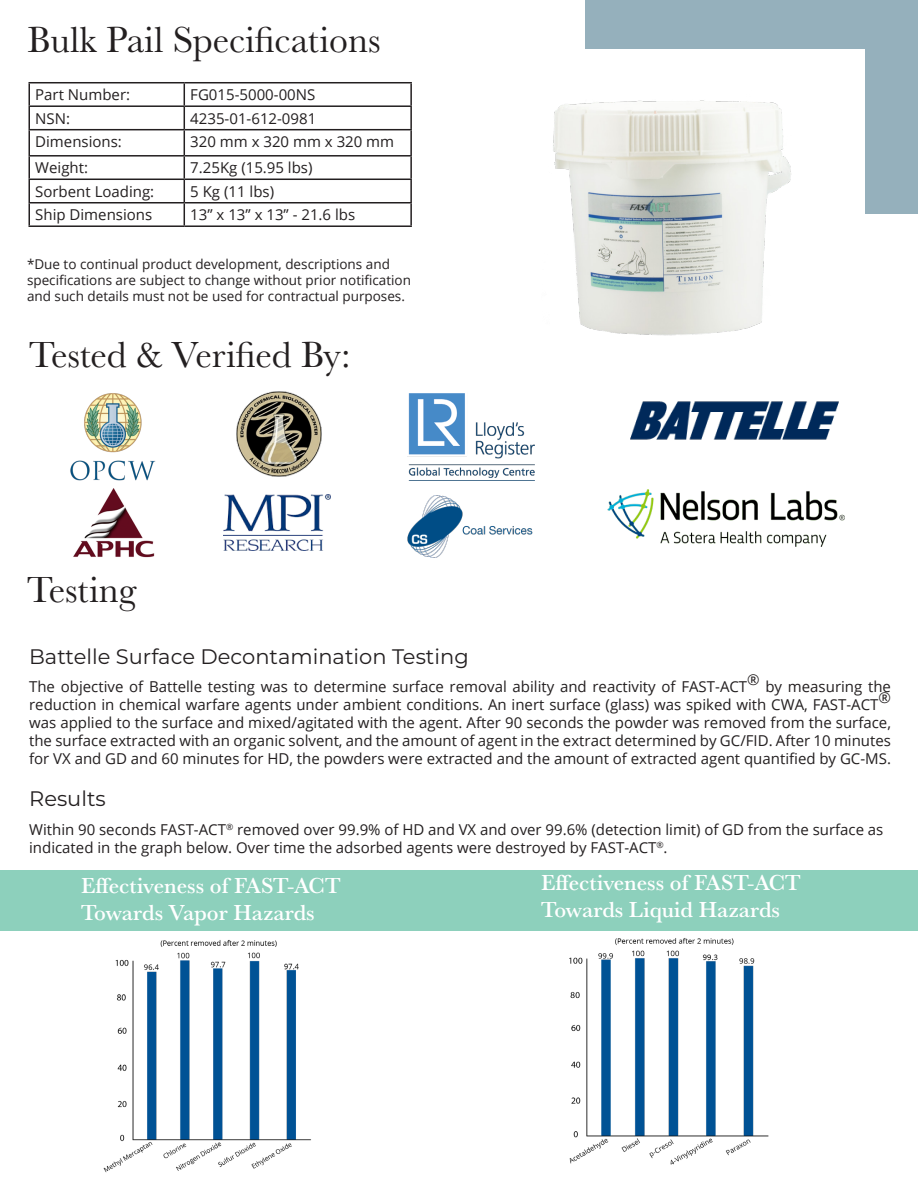
<style>
.page{position:relative;width:918px;height:1188px;background:#fff}
.page>*{position:absolute;margin:0;border:0;box-sizing:border-box;transform-origin:0 0}
.t1{font:37.5px "Baskerville URW";color:#231f20}
.t2{font:500 22.5px/27px "Baskerville URW";color:#fff}
.t3{font:21px "Montserrat";color:#231f20}
.t4{font:15px/18px "Open Sans";color:#231f20}
.Body{font:13.5px/16.2px "Open Sans";color:#231f20}
</style>
<div class="page">
<div style="left:585px;top:0;width:333px;height:48px;background:#95b0bc"></div>
<div style="left:865px;top:26px;width:53px;height:188px;background:#95b0bc"></div>
<img style="left:553px;top:100px;width:238px;height:236px">
<img style="left:70px;top:393px;width:86px;height:88px">
<img style="left:630px;top:401px;width:209px;height:39px">
<img style="left:236px;top:391px;width:86px;height:86px">
<img style="left:407px;top:393px;width:127px;height:85px">
<div style="left:0;top:871px;width:918px;height:60px;background:#8dd0bc"></div>
<img style="left:103px;top:940px;width:208px;height:233px">
<img style="left:569px;top:938px;width:200px;height:227px">
<hr style="left:28px;top:82px;width:156px;height:1px;background:#231f20">
<hr style="left:28px;top:83px;width:2px;height:22px;background:#231f20">
<hr style="left:184px;top:82px;width:228px;height:1px;background:#231f20">
<hr style="left:410px;top:83px;width:2px;height:22px;background:#231f20">
<hr style="left:28px;top:105px;width:156px;height:2px;background:#231f20">
<hr style="left:28px;top:107px;width:2px;height:22px;background:#231f20">
<hr style="left:184px;top:105px;width:228px;height:2px;background:#231f20">
<hr style="left:410px;top:107px;width:2px;height:22px;background:#231f20">
<hr style="left:28px;top:129px;width:156px;height:1px;background:#231f20">
<hr style="left:28px;top:130px;width:2px;height:25px;background:#231f20">
<hr style="left:184px;top:129px;width:228px;height:1px;background:#231f20">
<hr style="left:410px;top:130px;width:2px;height:25px;background:#231f20">
<hr style="left:28px;top:155px;width:156px;height:2px;background:#231f20">
<hr style="left:28px;top:157px;width:2px;height:22px;background:#231f20">
<hr style="left:184px;top:155px;width:228px;height:2px;background:#231f20">
<hr style="left:410px;top:157px;width:2px;height:22px;background:#231f20">
<hr style="left:28px;top:179px;width:156px;height:1px;background:#231f20">
<hr style="left:28px;top:180px;width:2px;height:22px;background:#231f20">
<hr style="left:184px;top:179px;width:228px;height:1px;background:#231f20">
<hr style="left:410px;top:180px;width:2px;height:22px;background:#231f20">
<hr style="left:28px;top:202px;width:156px;height:2px;background:#231f20">
<hr style="left:28px;top:204px;width:2px;height:21px;background:#231f20">
<hr style="left:184px;top:202px;width:228px;height:2px;background:#231f20">
<hr style="left:410px;top:204px;width:2px;height:21px;background:#231f20">
<hr style="left:28px;top:225px;width:156px;height:2px;background:#231f20">
<hr style="left:184px;top:225px;width:228px;height:2px;background:#231f20">
<svg style="left:184px;top:83px;width:1px;height:144px"></svg>
<img style="left:73px;top:488px;width:81px;height:70px">
<img style="left:223px;top:495px;width:107px;height:56px">
<img style="left:608px;top:490px;width:237px;height:56px">
<img style="left:407px;top:495px;width:126px;height:62px">
<p class="t1" style="left:27px;top:15px;width:355px">Bulk Pail Specifications</p>
<p class="t4" style="left:35px;top:85px;width:96px">Part Number:</p>
<p class="t4" style="left:190px;top:85px;width:127px">FG015-5000-00NS</p>
<p class="t4" style="left:35px;top:109px;width:36px">NSN:</p>
<p class="t4" style="left:190px;top:109px;width:128px">4235-01-612-0981</p>
<p class="t4" style="left:35px;top:132px;width:88px">Dimensions:</p>
<p class="t4" style="left:190px;top:132px;width:205px">320 mm x 320 mm x 320 mm</p>
<p class="t4" style="left:35px;top:158px;width:54px">Weight:</p>
<p class="t4" style="left:190px;top:158px;width:124px">7.25Kg (15.95 lbs)</p>
<p class="t4" style="left:35px;top:182px;width:121px">Sorbent Loading:</p>
<p class="t4" style="left:190px;top:182px;width:85px">5 Kg (11 lbs)</p>
<p class="t4" style="left:35px;top:205px;width:119px">Ship Dimensions</p>
<p class="t4" style="left:190px;top:205px;width:166px">13” x 13” x 13” - 21.6 lbs</p>
<p class="Body" style="left:27px;top:256px;width:386px">*Due to continual product development, descriptions and specifications are subject to change without prior notification and such details must not be used for contractual purposes.</p>
<p class="t1" style="left:29px;top:329px;width:323px">Tested &amp; Verified By:</p>
<p class="t1" style="left:27px;top:564px;width:111px">Testing</p>
<p class="t3" style="left:29px;top:642px;width:441px">Battelle Surface Decontamination Testing</p>
<p class="t4" style="left:29px;top:677px;width:720px">The objective of Battelle testing was to determine surface removal ability and reactivity of FAST-ACT</p>
<p class="t4" style="left:747px;top:670px;width:14px">®</p>
<p class="t4" style="left:29px;top:677px;width:863px;text-indent:736px">by measuring the reduction in chemical warfare agents under ambient conditions. An inert surface (glass) was spiked with CWA, FAST-ACT</p>
<p class="t4" style="left:29px;top:684px;width:863px;line-height:25.5px;text-align:right">®<br>was applied to the surface and mixed/agitated with the agent. After 90 seconds the powder was removed from the surface,</p>
<p class="t4" style="left:29px;top:731px;width:863px">the surface extracted with an organic solvent, and the amount of agent in the extract determined by GC/FID. After 10 minutes for VX and GD and 60 minutes for HD, the powders were extracted and the amount of extracted agent quantified by GC-MS.</p>
<p class="t3" style="left:29px;top:784px;width:78px">Results</p>
<p class="t4" style="left:29px;top:820px;width:856px">Within 90 seconds FAST-ACT<sup>®</sup> removed over 99.9% of HD and VX and over 99.6% (detection limit) of GD from the surface as indicated in the graph below. Over time the adsorbed agents were destroyed by FAST-ACT<sup>®</sup>.</p>
<p class="t2" style="left:81px;top:871px;width:261px">Effectiveness of FAST-ACT<br>Towards Vapor Hazards</p>
<p class="t2" style="left:541px;top:869px;width:261px">Effectiveness of FAST-ACT<br>Towards Liquid Hazards</p>
</div>
